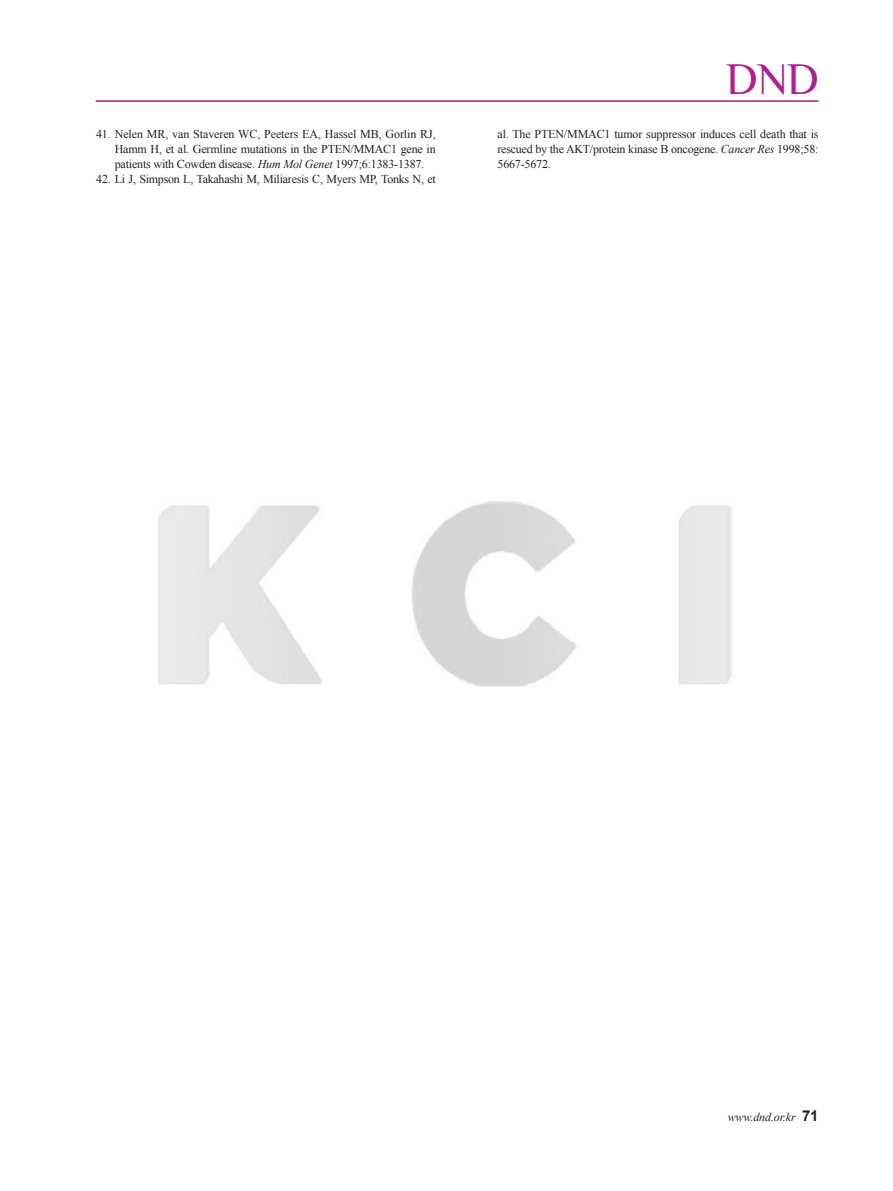
<style>
.page{position:relative;width:893px;height:1191px;background:#fff}
.page>*{position:absolute;margin:0;border:0;box-sizing:border-box;transform-origin:0 0}
.t1{font:45px "Philosopher";color:#ad208e}
.t2{font:12px/15px "Times New Roman";letter-spacing:-.02em;color:#231f20;text-align:justify}
.t3{font:italic 12px "Times New Roman";letter-spacing:-.01em;color:#231f20}
.s1{font-style:italic}
.s2{font-family:"Arial";font-weight:700;font-style:normal;font-size:15px}
</style>
<div class="page">
<hr style="left:96px;top:100px;width:723px;height:2px;background:#ad208e">
<img style="left:158px;top:501px;width:575px;height:186px">
<p class="t2" style="left:115px;top:126px;width:322px;text-indent:-19px">41. Nelen MR, van Staveren WC, Peeters EA, Hassel MB, Gorlin RJ, Hamm H, et al. Germline mutations in the PTEN/MMAC1 gene in patients with Cowden disease. <span class="s1">Hum Mol Genet</span> 1997;6:1383-1387.</p>
<p class="t2" style="left:96px;top:171px;width:341px">42. Li J, Simpson L, Takahashi M, Miliaresis C, Myers MP, Tonks N, et</p>
<h1 class="t1" style="left:726px;top:55px;width:94px">DND</h1>
<p class="t2" style="left:497px;top:126px;width:323px">al. The PTEN/MMAC1 tumor suppressor induces cell death that is rescued by the AKT/protein kinase B oncogene. <span class="s1">Cancer Res</span> 1998;58:<br>5667-5672.</p>
<p class="t3" style="left:728px;top:1108px;width:92px">www.dnd.or.kr <span class="s2">71</span></p>
</div>
